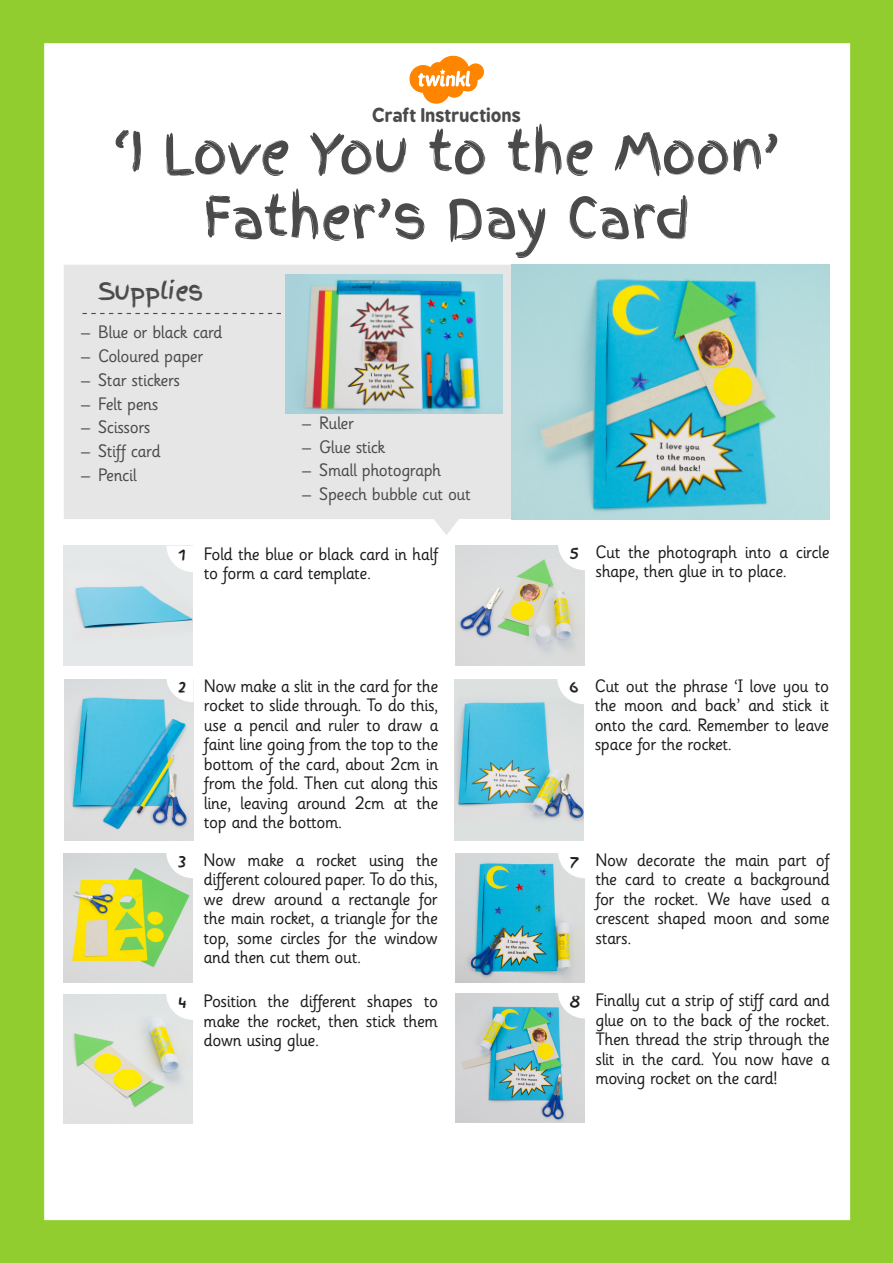
<style>
.page{position:relative;width:893px;height:1263px;background:#fff}
.page>*{position:absolute;margin:0;border:0;box-sizing:border-box;transform-origin:0 0}
.t1{font:54px/64.8px "Finger Paint";letter-spacing:-.015em;color:#4a4a4a;text-align:center}
.t2{font:24px "Finger Paint";letter-spacing:-.025em;color:#4a4a4a}
.t3{font:18px/19.5px "Sassoon Infant Rg";letter-spacing:-.025em;color:#1c1c1c;text-align:justify}
.t4{font:18px "Sassoon Infant Rg";letter-spacing:-.025em;color:#4a4a4a}
.t5{font:700 18px "B Preplay";letter-spacing:.005em;color:#4a4a4a}
.s1{font-family:"Finger Paint";font-size:16.5px}
</style>
<div class="page">
<img style="left:0;top:0;width:893px;height:1263px">
<img style="left:406px;top:54px;width:81px;height:51px">
<img style="left:64px;top:546px;width:129px;height:119px">
<svg style="left:64px;top:265px;width:766px;height:270px;background:#e8e8e8"></svg>
<svg style="left:82px;top:313px;width:199px;height:1px"></svg>
<img style="left:455px;top:679px;width:129px;height:162px">
<img style="left:64px;top:679px;width:129px;height:162px">
<img style="left:456px;top:853px;width:128px;height:129px">
<img style="left:64px;top:853px;width:129px;height:129px">
<img style="left:456px;top:993px;width:128px;height:129px">
<img style="left:64px;top:995px;width:129px;height:129px">
<img style="left:456px;top:545px;width:128px;height:120px">
<svg style="left:167px;top:546px;width:27px;height:26px"></svg>
<svg style="left:557px;top:678px;width:27px;height:26px"></svg>
<svg style="left:167px;top:678px;width:27px;height:24px"></svg>
<svg style="left:558px;top:852px;width:27px;height:26px"></svg>
<svg style="left:166px;top:852px;width:27px;height:26px"></svg>
<svg style="left:558px;top:992px;width:27px;height:26px"></svg>
<svg style="left:166px;top:993px;width:27px;height:27px"></svg>
<svg style="left:558px;top:544px;width:27px;height:26px"></svg>
<img style="left:512px;top:265px;width:318px;height:254px">
<img style="left:285px;top:274px;width:217px;height:139px">
<p class="t5" style="left:372px;top:104px;width:150px">Craft Instructions</p>
<h1 class="t1" style="left:113px;top:121px;width:669px">‘I Love You to the Moon’<br>Father’s Day Card</h1>
<p class="t2" style="left:98px;top:274px;width:107px">Supplies</p>
<p class="t4" style="left:81px;top:322px;width:143px">– Blue or black card</p>
<p class="t4" style="left:81px;top:346px;width:124px">– Coloured paper</p>
<p class="t4" style="left:81px;top:370px;width:101px">– Star stickers</p>
<p class="t4" style="left:81px;top:394px;width:79px">– Felt pens</p>
<p class="t4" style="left:81px;top:417px;width:71px">– Scissors</p>
<p class="t4" style="left:81px;top:441px;width:81px">– Stiff card</p>
<p class="t4" style="left:81px;top:465px;width:57px">– Pencil</p>
<p class="t4" style="left:302px;top:413px;width:53px">– Ruler</p>
<p class="t4" style="left:302px;top:437px;width:85px">– Glue stick</p>
<p class="t4" style="left:302px;top:460px;width:140px">– Small photograph</p>
<p class="t4" style="left:302px;top:484px;width:170px">– Speech bubble cut out</p>
<p class="t3" style="left:204px;top:545px;width:236px;text-indent:-26px"><span class="s1">1</span> Fold the blue or black card in half to form a card template.</p>
<p class="t3" style="left:204px;top:677px;width:236px;text-indent:-26px"><span class="s1">2</span> Now make a slit in the card for the rocket to slide through. To do this, use a pencil and ruler to draw a faint line going from the top to the bottom of the card, about 2cm in from the fold. Then cut along this line, leaving around 2cm at the top and the bottom.</p>
<p class="t3" style="left:204px;top:851px;width:236px;text-indent:-26px"><span class="s1">3</span> Now make a rocket using the different coloured paper. To do this, we drew around a rectangle for the main rocket, a triangle for the top, some circles for the window and then cut them out.</p>
<p class="t3" style="left:204px;top:992px;width:236px;text-indent:-26px"><span class="s1">4</span> Position the different shapes to make the rocket, then stick them down using glue.</p>
<p class="t3" style="left:595px;top:543px;width:236px;text-indent:-26px"><span class="s1">5</span> Cut the photograph into a circle shape, then glue in to place.</p>
<p class="t3" style="left:595px;top:677px;width:236px;text-indent:-26px"><span class="s1">6</span> Cut out the phrase ‘I love you to the moon and back’ and stick it onto the card. Remember to leave space for the rocket.</p>
<p class="t3" style="left:595px;top:851px;width:236px;text-indent:-26px"><span class="s1">7</span> Now decorate the main part of the card to create a background for the rocket. We have used a crescent shaped moon and some stars.</p>
<p class="t3" style="left:595px;top:991px;width:236px;text-indent:-26px"><span class="s1">8</span> Finally cut a strip of stiff card and glue on to the back of the rocket.<br>Then thread the strip through the slit in the card. You now have a moving rocket on the card!</p>
</div>
